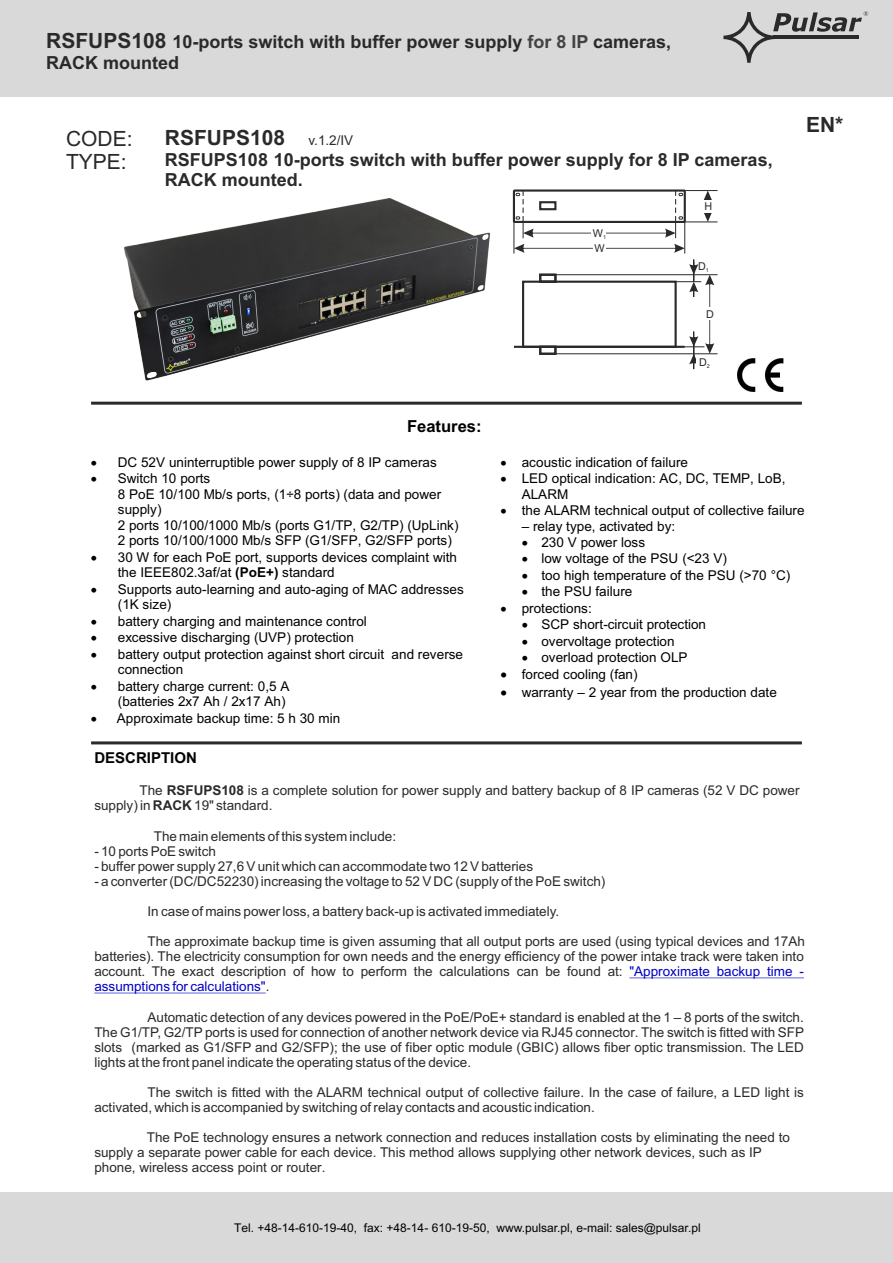
<style>
.page{position:relative;width:893px;height:1263px;background:#fff}
.page>*{position:absolute;margin:0;border:0;box-sizing:border-box;transform-origin:0 0}
.t1{font:700 21px "Arial";color:#2b2929}
.t2{font:21px/23.4px "Arial";color:#2b2929}
.t3{font:700 18px/20.1px "Arial";color:#2b2929}
.t4{font:700 16.65px "Arial";color:#000}
.t5{font:700 15px "Arial";color:#000}
.t6{font:13.5px/15.1px "Arial";color:#2b2929}
.t7{font:13.5px/15.6px "Arial";color:#000}
.t8{font:13.5px "Arial";color:#0000c4}
.t9{font:12px "Arial";color:#000}
.t10{font:10.8px "Arial";color:#2b2929}
.s1{font-size:21px}
.s2{color:#424242}
.s3{font-weight:400;font-size:13.5px}
.s4{font-weight:700}
.s5{color:#0000c4}
</style>
<div class="page">
<hr style="left:629px;top:978px;width:175px;height:1px;background:#0000c4">
<hr style="left:94px;top:993px;width:172px;height:1px;background:#0000c4">
<hr style="left:91px;top:402px;width:711px;height:3px;background:#2b2929">
<hr style="left:91px;top:741px;width:711px;height:3px;background:#2b2929">
<div style="left:0;top:1192px;width:893px;height:71px;background:#d9d9d9"></div>
<div style="left:0;top:0;width:893px;height:97px;background:#d9d9d9"></div>
<img style="left:737px;top:358px;width:46px;height:33px">
<svg style="left:723px;top:11px;width:145px;height:52px"></svg>
<hr style="left:773px;top:36px;width:86px;height:3px;background:#2b2929">
<img style="left:125px;top:198px;width:365px;height:183px">
<hr style="left:513px;top:221px;width:1px;height:33px;background:#2b2929">
<hr style="left:684px;top:222px;width:1px;height:32px;background:#2b2929">
<svg style="left:514px;top:244px;width:171px;height:9px"></svg>
<div style="left:593px;top:242px;width:13px;height:13px;background:#fff"></div>
<hr style="left:676px;top:221px;width:41px;height:1px;background:#2b2929">
<hr style="left:679px;top:190px;width:38px;height:1px;background:#2b2929">
<svg style="left:703px;top:191px;width:9px;height:31px"></svg>
<div style="left:702px;top:200px;width:13px;height:13px;background:#fff"></div>
<div style="left:513px;top:189px;width:173px;height:34px;border:2px solid #2b2929"></div>
<div style="left:522px;top:281px;width:155px;height:67px;border:2px solid #2b2929"></div>
<hr style="left:514px;top:346px;width:171px;height:2px;background:#2b2929">
<hr style="left:555px;top:353px;width:162px;height:1px;background:#2b2929">
<div style="left:539px;top:346px;width:17px;height:9px;border:2px solid #2b2929"></div>
<hr style="left:555px;top:274px;width:162px;height:1px;background:#2b2929">
<svg style="left:516px;top:191px;width:167px;height:47px"></svg>
<div style="left:591px;top:227px;width:15px;height:12px;background:#fff"></div>
<div style="left:539px;top:274px;width:17px;height:9px;border:2px solid #2b2929"></div>
<svg style="left:676px;top:259px;width:38px;height:110px"></svg>
<h2 class="t3" style="left:46px;top:33px;width:626px;line-height:20.7px"><span class="s1">RSFUPS108</span> 10-ports switch with buffer power supply <span class="s2">for 8 IP</span> cameras,<br>RACK mounted</h2>
<h1 class="t2" style="left:66px;top:128px;width:68px">CODE:<br>TYPE:</h1>
<h1 class="t1" style="left:165px;top:130px;width:190px">RSFUPS108 <span class="s3">v.1.2/IV</span></h1>
<h2 class="t3" style="left:165px;top:151px;width:609px">RSFUPS108 10-ports switch with buffer power supply for 8 IP cameras,<br>RACK mounted.</h2>
<p class="t10" style="left:593px;top:229px;width:15px">W<sub>1</sub></p>
<p class="t10" style="left:594px;top:244px;width:12px">W</p>
<p class="t10" style="left:704px;top:202px;width:9px">H</p>
<p class="t10" style="left:698px;top:262px;width:12px">D<sub>1</sub></p>
<p class="t10" style="left:706px;top:310px;width:9px">D</p>
<p class="t10" style="left:699px;top:358px;width:12px">D<sub>2</sub></p>
<h1 class="t1" style="left:806px;top:116px;width:39px">EN*</h1>
<p class="t4" style="left:407px;top:420px;width:76px">Features:</p>
<p class="t7" style="left:91px;top:455px;width:348px">• DC 52V uninterruptible power supply of 8 IP cameras</p>
<p class="t7" style="left:118px;top:472px;width:342px;text-indent:-27px">• Switch 10 ports<br>8 PoE 10/100 Mb/s ports, (1÷8 ports) (data and power supply)<br>2 ports 10/100/1000 Mb/s (ports G1/TP, G2/TP) (UpLink)<br>2 ports 10/100/1000 Mb/s SFP (G1/SFP, G2/SFP ports)</p>
<p class="t7" style="left:118px;top:550px;width:341px;text-indent:-27px">• 30 W for each PoE port, supports devices complaint with the IEEE802.3af/at <span class="s4">(PoE+)</span> standard</p>
<p class="t7" style="left:118px;top:582px;width:348px;text-indent:-27px">• Supports auto-learning and auto-aging of MAC addresses (1K size)</p>
<p class="t7" style="left:91px;top:614px;width:278px">• battery charging and maintenance control</p>
<p class="t7" style="left:91px;top:631px;width:265px">• excessive discharging (UVP) protection</p>
<p class="t7" style="left:118px;top:647px;width:347px;text-indent:-27px">• battery output protection against short circuit and reverse connection</p>
<p class="t7" style="left:91px;top:679px;width:200px;text-align:right">• battery charge current: 0,5 A (batteries 2x7 Ah / 2x17 Ah)</p>
<p class="t7" style="left:91px;top:711px;width:251px">• Approximate backup time: 5 h 30 min</p>
<p class="t7" style="left:500px;top:455px;width:189px">• acoustic indication of failure</p>
<p class="t7" style="left:522px;top:472px;width:265px;text-indent:-21px">• LED optical indication: AC, DC, TEMP, LoB,<br>ALARM</p>
<p class="t7" style="left:500px;top:504px;width:306px">• the ALARM technical output of collective failure</p>
<p class="t7" style="left:522px;top:519px;width:155px">– relay type, activated by:</p>
<p class="t7" style="left:522px;top:536px;width:125px">• 230 V power loss</p>
<p class="t7" style="left:522px;top:552px;width:207px">• low voltage of the PSU (&lt;23 V)</p>
<p class="t7" style="left:522px;top:569px;width:270px">• too high temperature of the PSU (&gt;70 °C)</p>
<p class="t7" style="left:522px;top:585px;width:112px">• the PSU failure</p>
<p class="t7" style="left:500px;top:601px;width:93px">• protections:</p>
<p class="t7" style="left:522px;top:618px;width:186px">• SCP short-circuit protection</p>
<p class="t7" style="left:522px;top:634px;width:154px">• overvoltage protection</p>
<p class="t7" style="left:522px;top:651px;width:167px">• overload protection OLP</p>
<p class="t7" style="left:500px;top:668px;width:139px">• forced cooling (fan)</p>
<p class="t7" style="left:500px;top:685px;width:278px">• warranty – 2 year from the production date</p>
<p class="t5" style="left:94px;top:752px;width:104px">DESCRIPTION</p>
<p class="t6" style="left:94px;top:784px;width:707px;text-indent:45px">The <span class="s4">RSFUPS108</span> is a complete solution for power supply and battery backup of 8 IP cameras (52 V DC power supply) in <span class="s4">RACK</span> 19" standard.</p>
<p class="t6" style="left:154px;top:829px;width:244px">The main elements of this system include:</p>
<p class="t6" style="left:94px;top:845px;width:123px">- 10 ports PoE switch</p>
<p class="t6" style="left:94px;top:860px;width:440px">- buffer power supply 27,6 V unit which can accommodate two 12 V batteries</p>
<p class="t6" style="left:94px;top:875px;width:512px">- a converter (DC/DC52230) increasing the voltage to 52 V DC (supply of the PoE switch)</p>
<p class="t6" style="left:148px;top:905px;width:413px">In case of mains power loss, a battery back-up is activated immediately.</p>
<p class="t6" style="left:94px;top:935px;width:712px;text-indent:53px">The approximate backup time is given assuming that all output ports are used (using typical devices and 17Ah batteries). The electricity consumption for own needs and the energy efficiency of the power intake track were taken into account. The exact description of how to perform the calculations can be found at:<br><span class="s5">assumptions for calculations"</span>.</p>
<p class="t6" style="left:94px;top:1010px;width:711px;text-align:justify;text-indent:53px">Automatic detection of any devices powered in the PoE/PoE+ standard is enabled at the 1 – 8 ports of the switch.<br>The G1/TP, G2/TP ports is used for connection of another network device via RJ45 connector. The switch is fitted with SFP slots (marked as G1/SFP and G2/SFP); the use of fiber optic module (GBIC) allows fiber optic transmission. The LED lights at the front panel indicate the operating status of the device.</p>
<p class="t6" style="left:94px;top:1086px;width:711px;text-indent:53px">The switch is fitted with the ALARM technical output of collective failure. In the case of failure, a LED light is activated, which is accompanied by switching of relay contacts and acoustic indication.</p>
<p class="t6" style="left:94px;top:1131px;width:697px;text-indent:53px">The PoE technology ensures a network connection and reduces installation costs by eliminating the need to supply a separate power cable for each device. This method allows supplying other network devices, such as IP phone, wireless access point or router.</p>
<p class="t8" style="left:629px;top:966px;width:176px">"Approximate backup time -</p>
<p class="t9" style="left:234px;top:1224px;width:468px">Tel. +48-14-610-19-40, fax: +48-14- 610-19-50, www.pulsar.pl, e-mail: sales@pulsar.pl</p>
</div>
